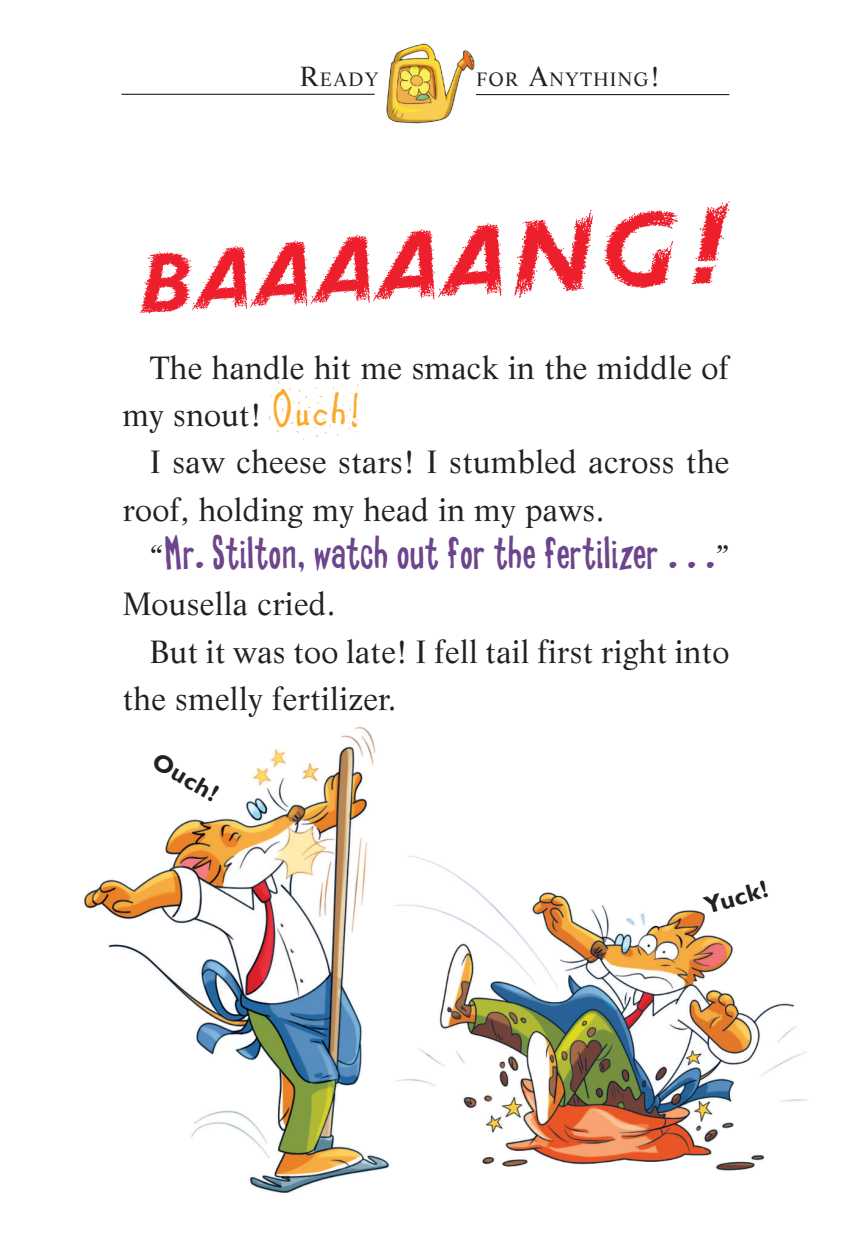
<style>
.page{position:relative;width:851px;height:1236px;background:#fff}
.page>*{position:absolute;margin:0;border:0;box-sizing:border-box;transform-origin:0 0}
.t1{font:88.88px "Pneuma Plain";color:#ee1f2d}
.t2{font:45px "Eatwell Tall";letter-spacing:.025em;color:#6c458d}
.t3{font:31.5px/47.2px "Life LT Std";letter-spacing:.01em;color:#231f20}
.t4{font:700 24.75px "Gill Sans CE";color:#231f20}
.t5{font:18.9px "Life LT Std";letter-spacing:.07em;color:#231f20}
.s1{font-size:27px}
.s2{font-size:92.48px}
.s3{font-size:95.85px}
.s4{font-size:99.45px}
.s5{font-size:103.05px}
.s6{font-size:106.65px}
.s7{font-size:110.02px}
.s8{font-size:113.62px}
.s9{font-size:117.23px}
.s10{font-family:"Chipper Plain";font-size:49.5px;color:#faa92b}
.s11{font-family:"Life LT Std";font-size:31.5px;color:#231f20}
</style>
<div class="page">
<img style="left:386px;top:43px;width:89px;height:81px">
<img style="left:84px;top:726px;width:305px;height:467px">
<img style="left:395px;top:855px;width:413px;height:316px">
<hr style="left:121px;top:94px;width:254px;height:1px;background:#231f20">
<hr style="left:476px;top:94px;width:253px;height:1px;background:#231f20">
<p class="t5" style="left:300px;top:71px;width:80px"><span class="s1">R</span>eady</p>
<p class="t5" style="left:476px;top:71px;width:185px">foR <span class="s1">a</span>nything<span class="s1">!</span></p>
<h1 class="t1" style="left:137px;top:230px;width:595px;rotate:-3deg">B<span class="s2">A</span><span class="s3">A</span><span class="s4">A</span><span class="s5">A</span><span class="s6">A</span><span class="s7">N</span><span class="s8">G</span><span class="s9">!</span></h1>
<p class="t3" style="left:123px;top:347px;width:608px;text-indent:27px">The handle hit me smack in the middle of my snout! <span class="s10">Ouch!</span></p>
<p class="t3" style="left:123px;top:441px;width:608px;text-indent:27px">I saw cheese stars! I stumbled across the roof, holding my head in my paws.</p>
<h2 class="t2" style="left:150px;top:535px;width:581px"><span class="s11">“</span>Mr. Stilton, watch out for the fertilizer . . .<span class="s11">”</span></h2>
<p class="t3" style="left:123px;top:583px;width:214px">Mousella cried.</p>
<p class="t3" style="left:150px;top:630px;width:581px">But it was too late! I fell tail first right into</p>
<p class="t3" style="left:123px;top:677px;width:275px">the smelly fertilizer.</p>
<p class="t4" style="left:159px;top:751px;width:73px;rotate:30deg">Ouch!</p>
<p class="t4" style="left:702px;top:897px;width:66px;rotate:-16deg">Yuck!</p>
</div>
